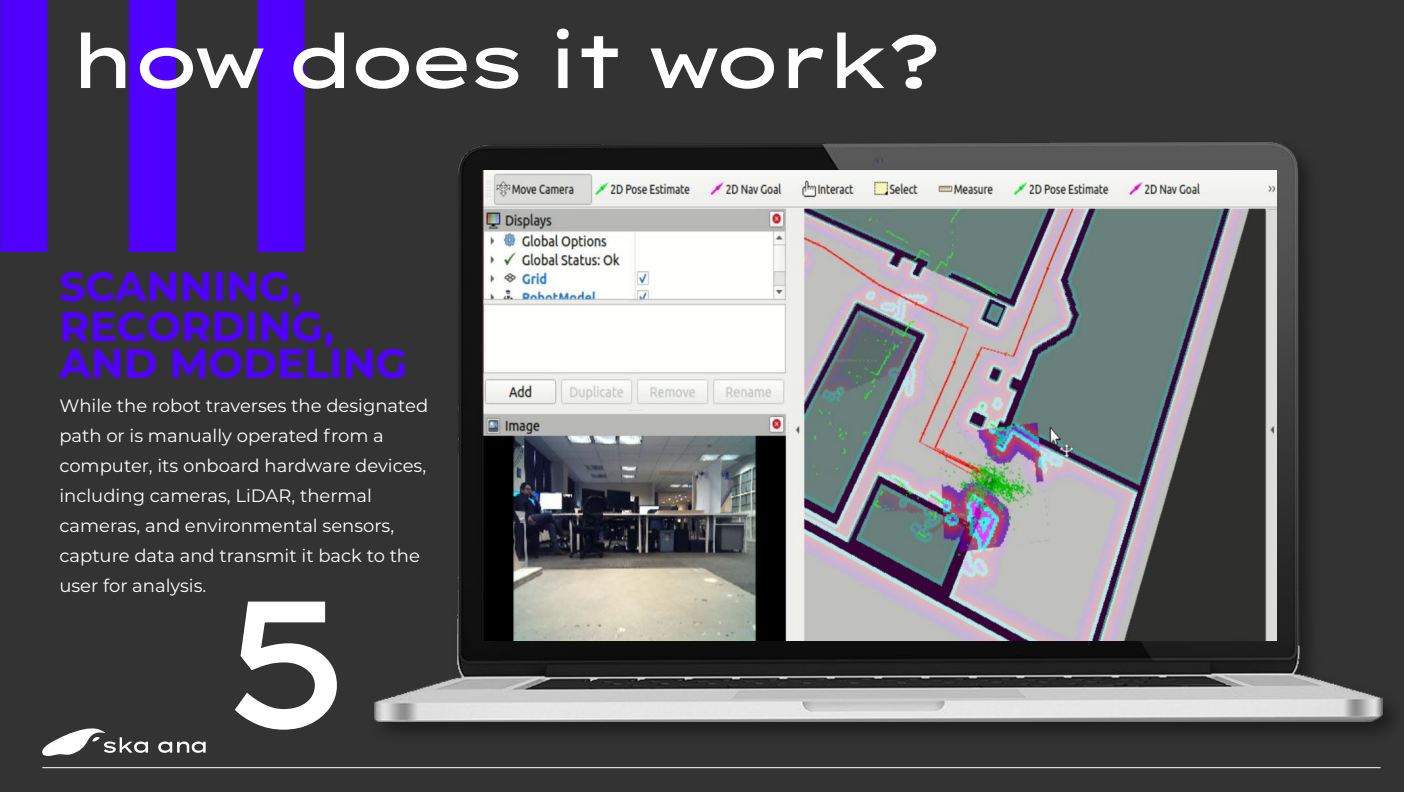
<style>
.page{position:relative;width:1404px;height:792px;background:#333}
.page>*{position:absolute;margin:0;border:0;box-sizing:border-box;transform-origin:0 0}
.t1{font:500 361.3px "Lexend Zetta";color:#5000ff}
.t2{font:500 180.6px "Lexend Zetta";color:#fff}
.t3{font:500 75px "Lexend Zetta";letter-spacing:-.15em;color:#fff}
.t4{font:700 41px/38.5px "Montserrat";color:#5000ff}
.t5{font:18px/30px "Montserrat";color:#fff}
</style>
<div class="page">
<hr style="left:42px;top:767px;width:1339px;height:1px;background:#fff">
<svg style="left:42px;top:728px;width:164px;height:28px"></svg>
<div style="left:369px;top:137px;width:1035px;height:608px;background:#000;opacity:.42"></div>
<img style="left:370px;top:137px;width:1016px;height:585px">
<img style="left:482px;top:171px;width:795px;height:470px">
<h1 class="t1" style="left:-67px;top:-169px;width:442px">III</h1>
<h3 class="t3" style="left:65px;top:1px;width:882px">how does it work?</h3>
<h3 class="t4" style="left:59px;top:265px;width:350px">SCANNING,<br>RECORDING,<br>AND MODELING</h3>
<p class="t5" style="left:59px;top:390px;width:370px">While the robot traverses the designated path or is manually operated from a computer, its onboard hardware devices, including cameras, LiDAR, thermal cameras, and environmental sensors, capture data and transmit it back to the user for analysis.</p>
<h2 class="t2" style="left:215px;top:518px;width:140px">5</h2>
</div>
